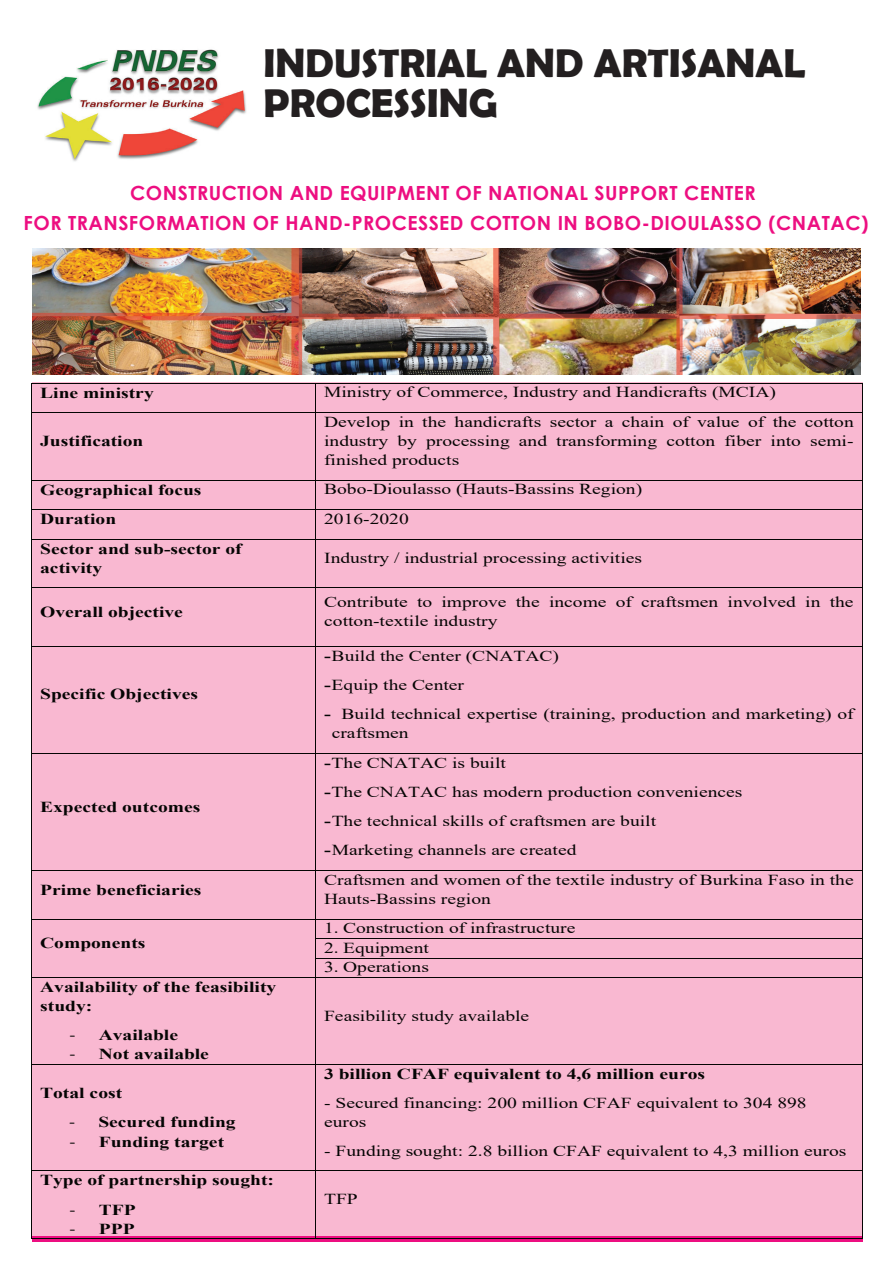
<style>
.page{position:relative;width:893px;height:1263px;background:#fff}
.page>*{position:absolute;margin:0;border:0;box-sizing:border-box;transform-origin:0 0}
.t1{font:700 40.35px/39.9px "Berlin Sans FB Demi";color:#231f20}
.t2{font:700 19.5px/30px "Century Gothic";letter-spacing:.025em;color:#ed0e81;text-align:center}
.t3{font:15.15px/18.9px "Times New Roman";color:#050504;scale:1.29 1}
.t4{font:700 15.15px/18.9px "Times New Roman";color:#050504;scale:1.29 1}
.s1{font-family:"Rockwell"}
.s2{font-family:"Calibri";font-weight:400}
</style>
<div class="page">
<img style="left:37px;top:49px;width:209px;height:113px">
<div style="left:33px;top:383px;width:830px;height:853px;background:#f9b8d1"></div>
<div style="left:33px;top:1236px;width:830px;height:6px;background:#ed0e81"></div>
<img style="left:32px;top:249px;width:829px;height:126px">
<hr style="left:32px;top:383px;width:283px;height:1px;background:#050504">
<hr style="left:316px;top:383px;width:546px;height:1px;background:#050504">
<svg style="left:31px;top:383px;width:1px;height:30px"></svg>
<hr style="left:32px;top:412px;width:283px;height:1px;background:#050504">
<svg style="left:315px;top:383px;width:1px;height:30px"></svg>
<hr style="left:316px;top:412px;width:546px;height:1px;background:#050504">
<svg style="left:862px;top:383px;width:1px;height:30px"></svg>
<hr style="left:31px;top:413px;width:1px;height:67px;background:#050504">
<hr style="left:315px;top:413px;width:1px;height:67px;background:#050504">
<hr style="left:862px;top:413px;width:1px;height:67px;background:#050504">
<hr style="left:32px;top:480px;width:283px;height:1px;background:#050504">
<hr style="left:316px;top:480px;width:546px;height:1px;background:#050504">
<hr style="left:32px;top:509px;width:283px;height:1px;background:#050504">
<hr style="left:316px;top:509px;width:546px;height:1px;background:#050504">
<svg style="left:31px;top:480px;width:1px;height:60px"></svg>
<hr style="left:32px;top:539px;width:283px;height:1px;background:#050504">
<svg style="left:315px;top:480px;width:1px;height:60px"></svg>
<hr style="left:316px;top:539px;width:546px;height:1px;background:#050504">
<svg style="left:862px;top:480px;width:1px;height:60px"></svg>
<hr style="left:31px;top:540px;width:1px;height:47px;background:#050504">
<hr style="left:315px;top:540px;width:1px;height:47px;background:#050504">
<hr style="left:862px;top:540px;width:1px;height:47px;background:#050504">
<hr style="left:32px;top:587px;width:283px;height:1px;background:#050504">
<hr style="left:316px;top:587px;width:546px;height:1px;background:#050504">
<hr style="left:31px;top:588px;width:1px;height:58px;background:#050504">
<hr style="left:315px;top:588px;width:1px;height:58px;background:#050504">
<hr style="left:862px;top:588px;width:1px;height:58px;background:#050504">
<hr style="left:32px;top:646px;width:283px;height:1px;background:#050504">
<hr style="left:316px;top:646px;width:546px;height:1px;background:#050504">
<hr style="left:31px;top:646px;width:1px;height:107px;background:#050504">
<hr style="left:315px;top:646px;width:1px;height:107px;background:#050504">
<hr style="left:862px;top:646px;width:1px;height:107px;background:#050504">
<hr style="left:32px;top:753px;width:283px;height:1px;background:#050504">
<hr style="left:316px;top:753px;width:546px;height:1px;background:#050504">
<hr style="left:31px;top:753px;width:1px;height:117px;background:#050504">
<hr style="left:315px;top:753px;width:1px;height:117px;background:#050504">
<hr style="left:862px;top:753px;width:1px;height:117px;background:#050504">
<hr style="left:32px;top:870px;width:283px;height:1px;background:#050504">
<hr style="left:316px;top:870px;width:546px;height:1px;background:#050504">
<hr style="left:31px;top:871px;width:1px;height:48px;background:#050504">
<hr style="left:315px;top:871px;width:1px;height:48px;background:#050504">
<hr style="left:862px;top:871px;width:1px;height:48px;background:#050504">
<hr style="left:32px;top:919px;width:283px;height:1px;background:#050504">
<hr style="left:316px;top:919px;width:546px;height:1px;background:#050504">
<hr style="left:316px;top:938px;width:546px;height:1px;background:#050504">
<hr style="left:316px;top:958px;width:546px;height:1px;background:#050504">
<svg style="left:31px;top:919px;width:1px;height:59px"></svg>
<hr style="left:32px;top:977px;width:283px;height:1px;background:#050504">
<svg style="left:315px;top:919px;width:1px;height:59px"></svg>
<hr style="left:316px;top:977px;width:546px;height:1px;background:#050504">
<svg style="left:862px;top:919px;width:1px;height:59px"></svg>
<hr style="left:31px;top:978px;width:1px;height:86px;background:#050504">
<hr style="left:315px;top:978px;width:1px;height:86px;background:#050504">
<hr style="left:862px;top:978px;width:1px;height:86px;background:#050504">
<hr style="left:32px;top:1064px;width:283px;height:1px;background:#050504">
<hr style="left:316px;top:1064px;width:546px;height:1px;background:#050504">
<hr style="left:31px;top:1064px;width:1px;height:106px;background:#050504">
<hr style="left:315px;top:1064px;width:1px;height:106px;background:#050504">
<hr style="left:862px;top:1064px;width:1px;height:106px;background:#050504">
<hr style="left:32px;top:1170px;width:283px;height:1px;background:#050504">
<hr style="left:316px;top:1170px;width:546px;height:1px;background:#050504">
<hr style="left:31px;top:1171px;width:1px;height:67px;background:#050504">
<hr style="left:32px;top:1238px;width:283px;height:1px;background:#050504">
<hr style="left:315px;top:1171px;width:1px;height:67px;background:#050504">
<hr style="left:316px;top:1238px;width:546px;height:1px;background:#050504">
<hr style="left:862px;top:1171px;width:1px;height:67px;background:#050504">
<h1 class="t1" style="left:264px;top:43px;width:543px">INDUSTRIAL AND ARTISANAL<br>PROCESSING</h1>
<p class="t2" style="left:24px;top:177px;width:846px">CONSTRUCTION AND EQUIPMENT OF NATIONAL SUPPORT CENTER<br>FOR TRANSFORMATION OF HAND-PROCESSED COTTON IN BOBO-DIOULASSO (CNATAC)</p>
<p class="t4" style="left:40px;top:383px;width:90px">Line ministry</p>
<p class="t3" style="left:324px;top:382px;width:352px">Ministry of Commerce, Industry and Handicrafts (MCIA)</p>
<p class="t4" style="left:40px;top:431px;width:81px">Justification</p>
<p class="t3" style="left:324px;top:412px;width:412px;text-align:justify">Develop in the handicrafts sector a chain of value of the cotton industry by processing and transforming cotton fiber into semi&shy;finished products</p>
<p class="t4" style="left:40px;top:480px;width:127px">Geographical focus</p>
<p class="t3" style="left:324px;top:479px;width:248px">Bobo-Dioulasso (Hauts-Bassins Region)</p>
<p class="t4" style="left:40px;top:509px;width:60px">Duration</p>
<p class="t3" style="left:324px;top:509px;width:67px">2016-2020</p>
<p class="t4" style="left:40px;top:539px;width:158px">Sector and sub-sector of activity</p>
<p class="t3" style="left:324px;top:548px;width:248px">Industry / industrial processing activities</p>
<p class="t4" style="left:40px;top:602px;width:112px">Overall objective</p>
<p class="t3" style="left:324px;top:592px;width:412px">Contribute to improve the income of craftsmen involved in the cotton-textile industry</p>
<p class="t4" style="left:40px;top:684px;width:124px">Specific Objectives</p>
<p class="t4" style="left:40px;top:797px;width:126px">Expected outcomes</p>
<p class="t3" style="left:324px;top:641px;width:184px;line-height:29.1px"><span class="s1">-</span>Build the Center (CNATAC) <span class="s1">-</span>Equip the Center</p>
<p class="t3" style="left:332px;top:704px;width:406px;text-indent:-8px"><span class="s1">-</span> Build technical expertise (training, production and marketing) of craftsmen</p>
<p class="t3" style="left:324px;top:747px;width:326px;line-height:29.2px"><span class="s1">-</span>The CNATAC is built<br><span class="s1">-</span>The CNATAC has modern production conveniences <span class="s1">-</span>The technical skills of craftsmen are built <span class="s1">-</span>Marketing channels are created</p>
<p class="t4" style="left:40px;top:879px;width:126px">Prime beneficiaries</p>
<p class="t3" style="left:324px;top:870px;width:412px">Craftsmen and women of the textile industry of Burkina Faso in the<br>Hauts-Bassins region</p>
<p class="t4" style="left:40px;top:933px;width:83px">Components</p>
<p class="t3" style="left:324px;top:918px;width:196px">1. Construction of infrastructure</p>
<p class="t3" style="left:324px;top:938px;width:83px">2. Equipment</p>
<p class="t3" style="left:324px;top:957px;width:83px">3. Operations</p>
<p class="t4" style="left:40px;top:977px;width:185px">Availability of the feasibility study:</p>
<p class="t4" style="left:70px;top:1025px;width:86px"><span class="s2">-</span> Available</p>
<p class="t4" style="left:70px;top:1044px;width:110px"><span class="s2">-</span> Not available</p>
<p class="t4" style="left:40px;top:1083px;width:65px">Total cost</p>
<p class="t4" style="left:69px;top:1112px;width:131px"><span class="s2">-</span> Secured funding</p>
<p class="t4" style="left:69px;top:1131px;width:121px"><span class="s2">-</span> Funding target</p>
<p class="t4" style="left:40px;top:1170px;width:183px">Type of partnership sought:</p>
<p class="t4" style="left:70px;top:1199px;width:53px"><span class="s2">-</span> TFP</p>
<p class="t4" style="left:70px;top:1219px;width:52px"><span class="s2">-</span> PPP</p>
<p class="t3" style="left:324px;top:1005px;width:161px">Feasibility study available</p>
<p class="t4" style="left:324px;top:1064px;width:297px">3 billion CFAF equivalent to 4,6 million euros</p>
<p class="t3" style="left:324px;top:1093px;width:375px">- Secured financing: 200 million CFAF equivalent to 304 898 euros</p>
<p class="t3" style="left:324px;top:1140px;width:406px">- Funding sought: 2.8 billion CFAF equivalent to 4,3 million euros</p>
<p class="t3" style="left:324px;top:1189px;width:28px">TFP</p>
</div>
